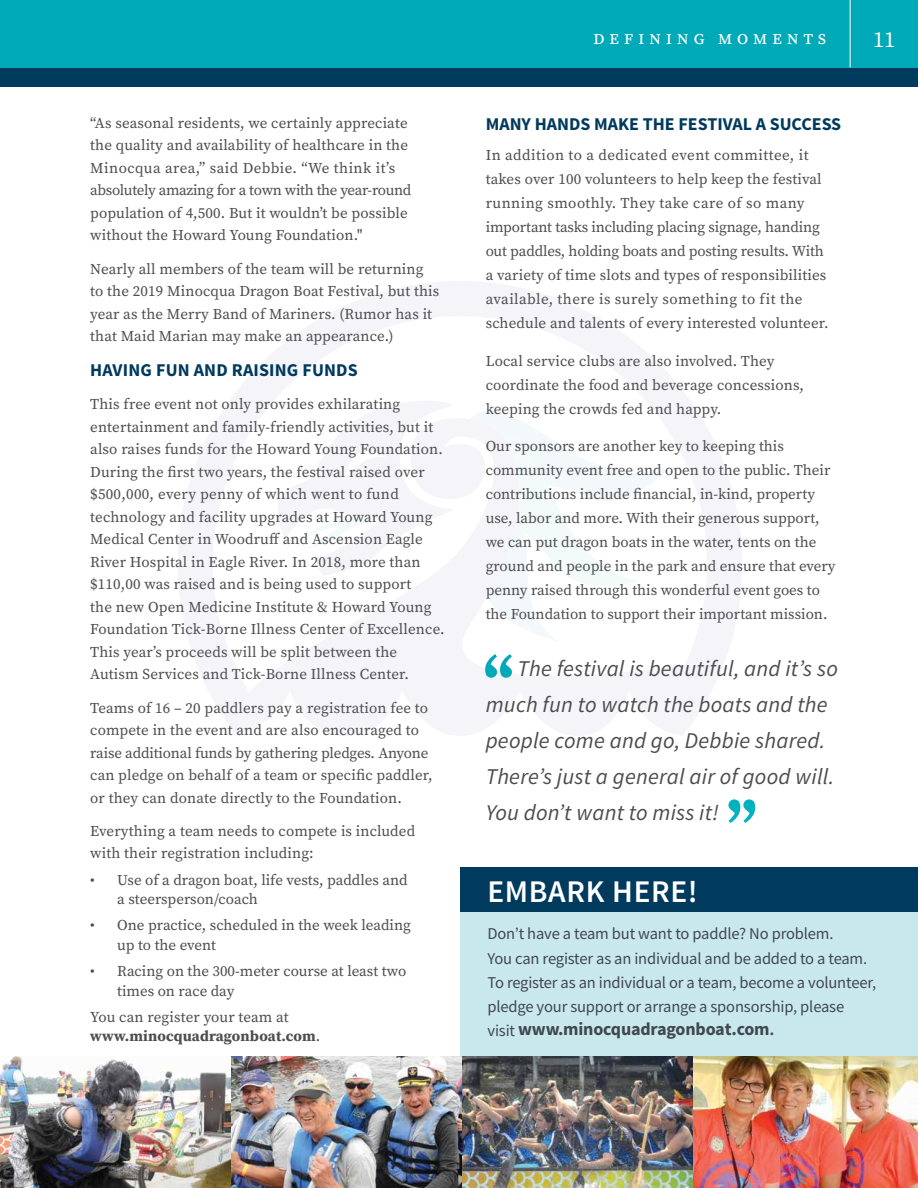
<style>
.page{position:relative;width:918px;height:1188px;background:#fff}
.page>*{position:absolute;margin:0;border:0;box-sizing:border-box;transform-origin:0 0}
.t1{font:600 31.5px "Source Sans Pro";letter-spacing:.02em;color:#fff}
.t2{font:italic 22.5px/36px "Source Sans Pro";letter-spacing:.01em;color:#4d4d4f}
.t3{font:22.5px "Source Serif Pro";color:#fff}
.t4{font:700 18px "Source Sans Pro";color:#003a5d}
.t5{font:700 18px "Source Sans Pro";letter-spacing:-.01em;color:#40474f}
.t6{font:18px "Source Serif Pro";color:#fff}
.t7{font:16.5px/24px "Source Sans Pro";letter-spacing:-.01em;color:#40474f}
.t8{font:15px/22.5px "Source Serif Pro";letter-spacing:.01em;color:#4d4d4f}
.t9{font:700 15px/19.5px "Source Serif Pro";letter-spacing:.01em;color:#4d4d4f}
.s1{font-weight:400}
.s2{font-weight:400;font-size:16.5px}
.s3{font-weight:600}
</style>
<div class="page">
<div style="left:0;top:63px;width:918px;height:24px;background:#003a5d"></div>
<div style="left:0;top:0;width:918px;height:68px;background:#00a9b7"></div>
<div style="left:460px;top:868px;width:458px;height:206px;background:#c9e8ec"></div>
<div style="left:460px;top:867px;width:458px;height:44px;background:#003a5d"></div>
<svg style="left:178px;top:281px;width:564px;height:455px"></svg>
<svg style="left:728px;top:799px;width:27px;height:24px"></svg>
<img style="left:0;top:1056px;width:918px;height:132px">
<hr style="left:850px;top:0;width:1px;height:68px;background:#fff">
<svg style="left:485px;top:654px;width:27px;height:24px"></svg>
<p class="t8" style="left:90px;top:112px;width:323px">“As seasonal residents, we certainly appreciate the quality and availability of healthcare in the Minocqua area,” said Debbie. “We think it’s absolutely amazing for a town with the year-round population of 4,500. But it wouldn’t be possible without the Howard Young Foundation."</p>
<p class="t8" style="left:90px;top:257px;width:351px">Nearly all members of the team will be returning to the 2019 Minocqua Dragon Boat Festival, but this year as the Merry Band of Mariners. (Rumor has it that Maid Marian may make an appearance.)</p>
<p class="t4" style="left:90px;top:358px;width:269px">HAVING FUN AND RAISING FUNDS</p>
<p class="t8" style="left:90px;top:393px;width:356px">This free event not only provides exhilarating entertainment and family-friendly activities, but it also raises funds for the Howard Young Foundation.<br>During the first two years, the festival raised over $500,000, every penny of which went to fund technology and facility upgrades at Howard Young Medical Center in Woodruff and Ascension Eagle River Hospital in Eagle River. In 2018, more than $110,00 was raised and is being used to support<br>the new Open Medicine Institute &amp; Howard Young Foundation Tick-Borne Illness Center of Excellence.<br>This year’s proceeds will be split between the Autism Services and Tick-Borne Illness Center.</p>
<p class="t8" style="left:90px;top:696px;width:344px">Teams of 16 – 20 paddlers pay a registration fee to compete in the event and are also encouraged to raise additional funds by gathering pledges. Anyone can pledge on behalf of a team or specific paddler, or they can donate directly to the Foundation.</p>
<p class="t8" style="left:90px;top:820px;width:327px">Everything a team needs to compete is included with their registration including:</p>
<p class="t8" style="left:117px;top:870px;width:292px;line-height:19.5px;text-indent:-27px">• Use of a dragon boat, life vests, paddles and a steersperson/coach</p>
<p class="t8" style="left:117px;top:916px;width:295px;line-height:19.5px;text-indent:-27px">• One practice, scheduled in the week leading up to the event</p>
<p class="t8" style="left:117px;top:961px;width:291px;line-height:19.5px;text-indent:-27px">• Racing on the 300-meter course at least two times on race day</p>
<p class="t9" style="left:90px;top:1007px;width:232px"><span class="s1">You can register your team at </span>www.minocquadragonboat.com<span class="s1">.</span></p>
<p class="t6" style="left:593px;top:26px;width:235px">defining moments</p>
<h2 class="t3" style="left:873px;top:25px;width:24px">11</h2>
<p class="t4" style="left:486px;top:113px;width:357px">MANY HANDS MAKE THE FESTIVAL A SUCCESS</p>
<p class="t8" style="left:486px;top:143px;width:344px;line-height:24px">In addition to a dedicated event committee, it takes over 100 volunteers to help keep the festival running smoothly. They take care of so many important tasks including placing signage, handing out paddles, holding boats and posting results. With a variety of time slots and types of responsibilities available, there is surely something to fit the schedule and talents of every interested volunteer.</p>
<p class="t8" style="left:486px;top:349px;width:320px;line-height:24px">Local service clubs are also involved. They coordinate the food and beverage concessions, keeping the crowds fed and happy.</p>
<p class="t8" style="left:486px;top:434px;width:351px;line-height:24px">Our sponsors are another key to keeping this community event free and open to the public. Their contributions include financial, in-kind, property use, labor and more. With their generous support, we can put dragon boats in the water, tents on the ground and people in the park and ensure that every penny raised through this wonderful event goes to the Foundation to support their important mission.</p>
<h2 class="t2" style="left:486px;top:650px;width:354px;text-indent:32px">The festival is beautiful, and it’s so much fun to watch the boats and the people come and go, Debbie shared.<br>There’s just a general air of good will.<br>You don’t want to miss it!</h2>
<h1 class="t1" style="left:488px;top:872px;width:212px">EMBARK HERE!</h1>
<p class="t7" style="left:488px;top:922px;width:390px">Don’t have a team but want to paddle? No problem.<br>You can register as an individual and be added to a team.<br>To register as an individual or a team, become a volunteer, pledge your support or arrange a sponsorship, please</p>
<p class="t5" style="left:488px;top:1018px;width:288px"><span class="s2">visit</span> www.minocquadragonboat.com<span class="s3">.</span></p>
</div>
